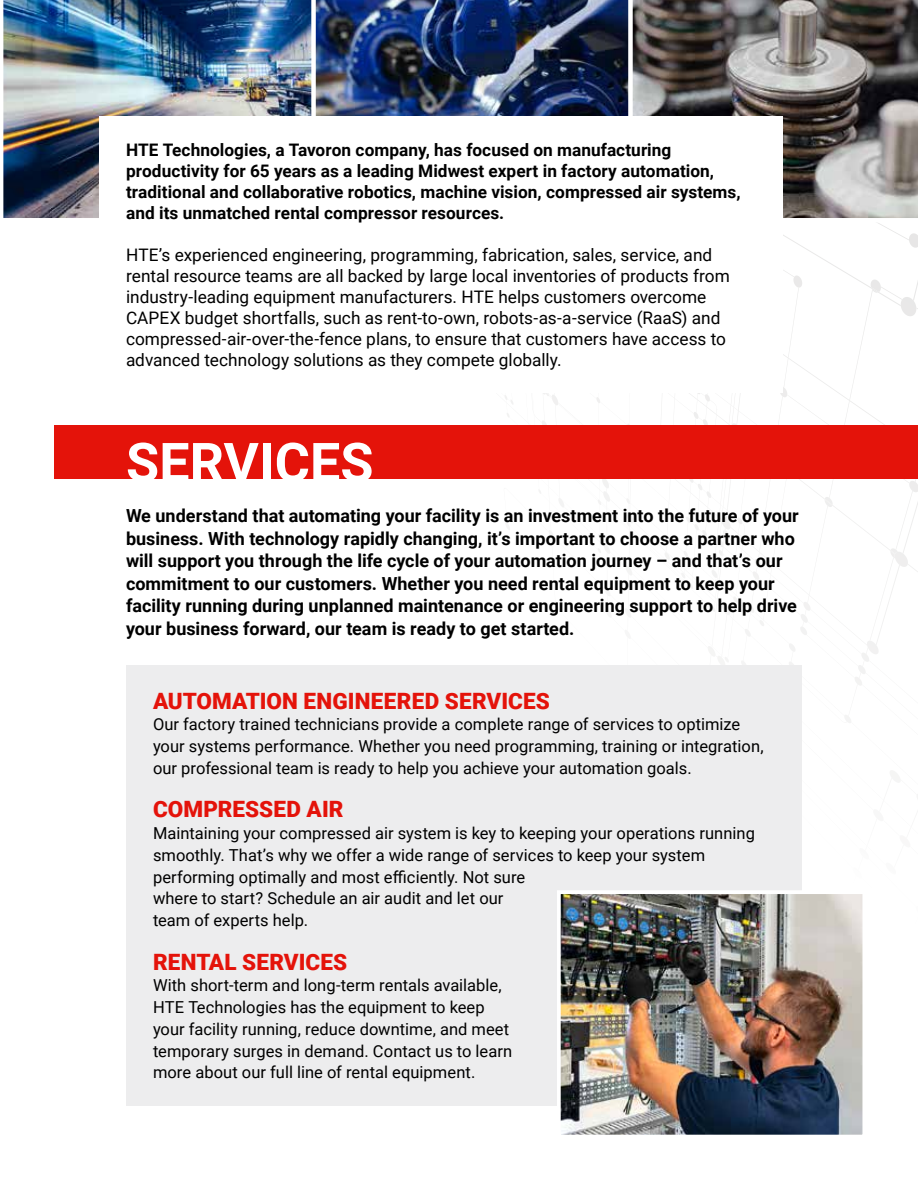
<style>
.page{position:relative;width:918px;height:1188px;background:#fff}
.page>*{position:absolute;margin:0;border:0;box-sizing:border-box;transform-origin:0 0}
.t1{font:700 54px "Roboto";color:#fff}
.t2{font:900 22.5px "Roboto";letter-spacing:.005em;color:#e4130a}
.t3{font:700 18px/22.5px "Roboto";color:#000}
.t4{font:17.25px/21px "Roboto";color:#000}
.t5{font:700 17.25px/21px "Roboto";color:#000}
.t6{font:16.5px/21.8px "Roboto";color:#000}
</style>
<div class="page">
<svg style="left:890px;top:771px;width:10px;height:10px"></svg>
<svg style="left:626px;top:566px;width:6px;height:9px"></svg>
<svg style="left:627px;top:513px;width:6px;height:13px"></svg>
<svg style="left:598px;top:535px;width:12px;height:18px"></svg>
<svg style="left:598px;top:479px;width:12px;height:26px"></svg>
<svg style="left:559px;top:498px;width:5px;height:9px"></svg>
<svg style="left:549px;top:531px;width:5px;height:7px"></svg>
<svg style="left:890px;top:548px;width:18px;height:19px"></svg>
<svg style="left:855px;top:641px;width:23px;height:44px"></svg>
<svg style="left:901px;top:297px;width:15px;height:19px"></svg>
<svg style="left:543px;top:393px;width:15px;height:12px"></svg>
<svg style="left:542px;top:421px;width:5px;height:4px"></svg>
<svg style="left:708px;top:647px;width:20px;height:18px"></svg>
<svg style="left:722px;top:597px;width:15px;height:18px"></svg>
<svg style="left:682px;top:517px;width:60px;height:71px"></svg>
<svg style="left:633px;top:0;width:285px;height:218px;background:#6f6b69"></svg>
<img style="left:3px;top:0;width:308px;height:218px">
<img style="left:311px;top:0;width:322px;height:116px">
<div style="left:126px;top:665px;width:675px;height:440px;background:#ededee"></div>
<div style="left:54px;top:425px;width:864px;height:54px;background:#e4130a"></div>
<img style="left:562px;top:895px;width:299px;height:238px">
<div style="left:557px;top:890px;width:309px;height:248px;border:4px solid #fff"></div>
<div style="left:99px;top:116px;width:683px;height:277px;background:#fff"></div>
<p class="t5" style="left:126px;top:139px;width:616px">HTE Technologies, a Tavoron company, has focused on manufacturing productivity for 65 years as a leading Midwest expert in factory automation, traditional and collaborative robotics, machine vision, compressed air systems, and its unmatched rental compressor resources.</p>
<p class="t4" style="left:126px;top:244px;width:605px">HTE’s experienced engineering, programming, fabrication, sales, service, and rental resource teams are all backed by large local inventories of products from industry-leading equipment manufacturers. HTE helps customers overcome CAPEX budget shortfalls, such as rent-to-own, robots-as-a-service (RaaS) and compressed-air-over-the-fence plans, to ensure that customers have access to advanced technology solutions as they compete globally.</p>
<h1 class="t1" style="left:126px;top:424px;width:249px">SERVICES</h1>
<p class="t3" style="left:126px;top:504px;width:674px">We understand that automating your facility is an investment into the future of your business. With technology rapidly changing, it’s important to choose a partner who will support you through the life cycle of your automation journey – and that’s our commitment to our customers. Whether you need rental equipment to keep your facility running during unplanned maintenance or engineering support to help drive your business forward, our team is ready to get started.</p>
<h2 class="t2" style="left:153px;top:685px;width:398px">AUTOMATION ENGINEERED SERVICES</h2>
<p class="t6" style="left:153px;top:713px;width:612px">Our factory trained technicians provide a complete range of services to optimize your systems performance. Whether you need programming, training or integration, our professional team is ready to help you achieve your automation goals.</p>
<h2 class="t2" style="left:153px;top:794px;width:192px">COMPRESSED AIR</h2>
<p class="t6" style="left:153px;top:822px;width:603px">Maintaining your compressed air system is key to keeping your operations running smoothly. That’s why we offer a wide range of services to keep your system performing optimally and most efficiently. Not sure<br>where to start? Schedule an air audit and let our<br>team of experts help.</p>
<h2 class="t2" style="left:153px;top:946px;width:196px">RENTAL SERVICES</h2>
<p class="t6" style="left:153px;top:974px;width:361px">With short-term and long-term rentals available, HTE Technologies has the equipment to keep your facility running, reduce downtime, and meet temporary surges in demand. Contact us to learn more about our full line of rental equipment.</p>
</div>
